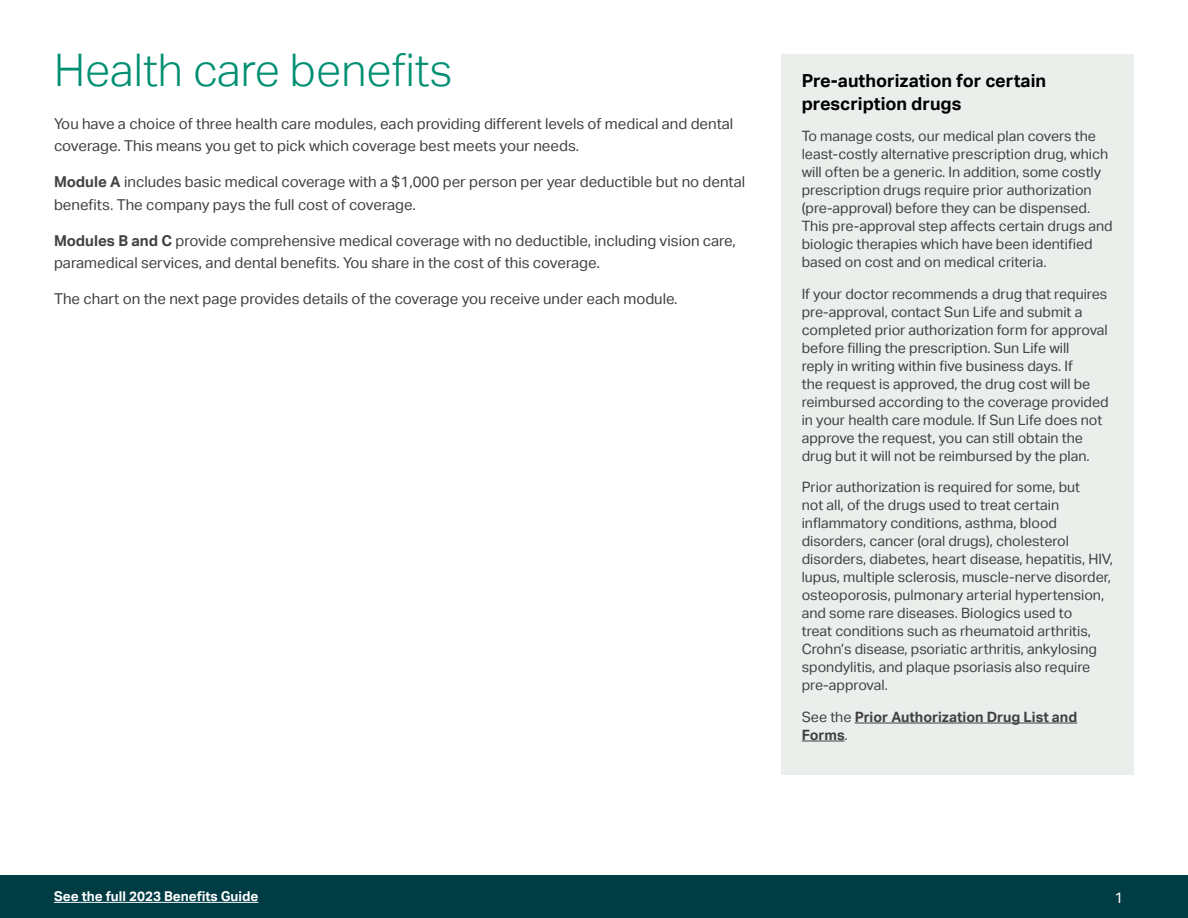
<style>
.page{position:relative;width:1188px;height:918px;background:#fff}
.page>*{position:absolute;margin:0;border:0;box-sizing:border-box;transform-origin:0 0}
.t1{font:300 45px "AECOM Sans";color:#008f72}
.t2{font:700 18px/22.5px "AECOM Sans";color:#000}
.t3{font:15px/22.5px "AECOM Sans";color:#414042}
.t4{font:15px "AECOM Sans";color:#fff}
.t5{font:14.25px/18px "AECOM Sans";color:#414042}
.t6{font:700 14.25px/18px "AECOM Sans";color:#414042}
.t7{font:700 13.5px "AECOM Sans";color:#fff}
.s1{font-weight:700}
.s2{font-weight:400}
</style>
<div class="page">
<div style="left:782px;top:54px;width:352px;height:720px;background:#eaefec"></div>
<hr style="left:855px;top:723px;width:222px;height:1px;background:#414042">
<hr style="left:802px;top:741px;width:43px;height:1px;background:#414042">
<div style="left:0;top:876px;width:1188px;height:42px;background:#003c44"></div>
<hr style="left:54px;top:902px;width:204px;height:1px;background:#fff">
<h1 class="t1" style="left:54px;top:44px;width:400px">Health care benefits</h1>
<p class="t3" style="left:54px;top:112px;width:681px">You have a choice of three health care modules, each providing different levels of medical and dental coverage. This means you get to pick which coverage best meets your needs.</p>
<p class="t3" style="left:54px;top:171px;width:693px"><span class="s1">Module A</span> includes basic medical coverage with a $1,000 per person per year deductible but no dental benefits. The company pays the full cost of coverage.</p>
<p class="t3" style="left:54px;top:229px;width:683px"><span class="s1">Modules B and C</span> provide comprehensive medical coverage with no deductible, including vision care, paramedical services, and dental benefits. You share in the cost of this coverage.</p>
<p class="t3" style="left:54px;top:288px;width:625px">The chart on the next page provides details of the coverage you receive under each module.</p>
<p class="t2" style="left:802px;top:70px;width:246px">Pre-authorization for certain prescription drugs</p>
<p class="t5" style="left:802px;top:127px;width:312px">To manage costs, our medical plan covers the least-costly alternative prescription drug, which will often be a generic. In addition, some costly prescription drugs require prior authorization (pre-approval) before they can be dispensed.<br>This pre-approval step affects certain drugs and biologic therapies which have been identified based on cost and on medical criteria.</p>
<p class="t5" style="left:802px;top:285px;width:309px">If your doctor recommends a drug that requires pre-approval, contact Sun Life and submit a completed prior authorization form for approval before filling the prescription. Sun Life will<br>reply in writing within five business days. If<br>the request is approved, the drug cost will be reimbursed according to the coverage provided in your health care module. If Sun Life does not approve the request, you can still obtain the drug but it will not be reimbursed by the plan.</p>
<p class="t5" style="left:802px;top:478px;width:313px">Prior authorization is required for some, but<br>not all, of the drugs used to treat certain inflammatory conditions, asthma, blood disorders, cancer (oral drugs), cholesterol disorders, diabetes, heart disease, hepatitis, HIV, lupus, multiple sclerosis, muscle-nerve disorder, osteoporosis, pulmonary arterial hypertension, and some rare diseases. Biologics used to<br>treat conditions such as rheumatoid arthritis, Crohn’s disease, psoriatic arthritis, ankylosing spondylitis, and plaque psoriasis also require pre-approval.</p>
<p class="t6" style="left:802px;top:708px;width:277px"><span class="s2">See the</span> Prior Authorization Drug List and<br>Forms<span class="s2">.</span></p>
<p class="t7" style="left:54px;top:888px;width:206px">See the full 2023 Benefits Guide</p>
<p class="t4" style="left:1114px;top:889px;width:10px">1</p>
</div>
